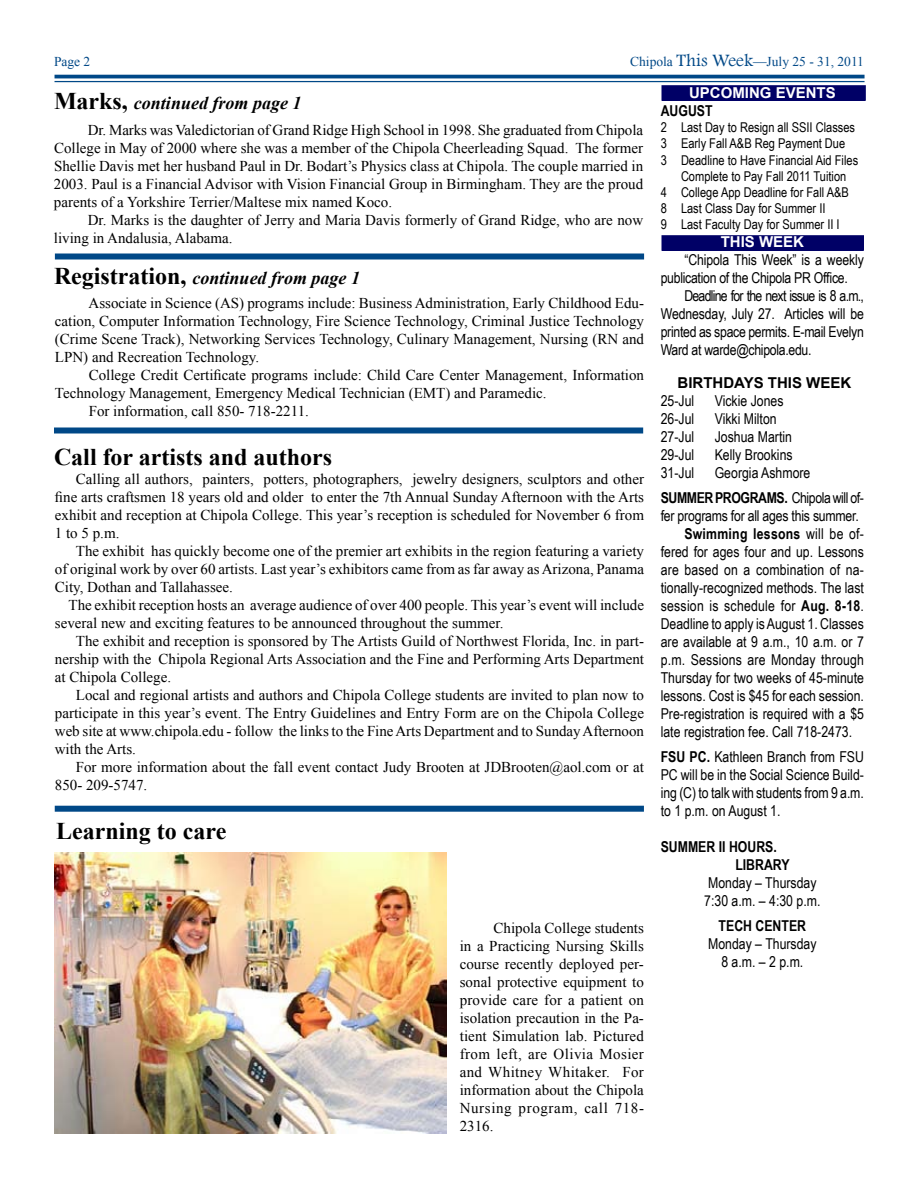
<style>
.page{position:relative;width:918px;height:1188px;background:#fff}
.page>*{position:absolute;margin:0;border:0;box-sizing:border-box;transform-origin:0 0}
.t1{font:700 24px "Times New Roman";color:#000}
.t2{font:italic 700 18px "Times New Roman";color:#000}
.t3{font:15px/18px "Times New Roman";color:#000;text-align:justify}
.t4{font:15px/18px "Arial Narrow";color:#000;text-align:justify}
.t5{font:700 15px/18px "Arial Narrow";color:#000}
.t6{font:15px/18px "Arial Narrow";letter-spacing:-.02em;color:#000}
.t7{font:700 15px "Arial";color:#fff}
.t8{font:700 15px "Arial";color:#000}
.t9{font:13.5px "Arial Narrow";color:#000}
.t10{font:13.5px "Times New Roman";color:#004887}
.s1{font-family:"Footlight MT Light";font-size:18px}
.s2{font-style:normal;font-size:24px}
.s3{font-weight:700}
.s4{font-weight:400}
</style>
<div class="page">
<hr style="left:55px;top:75px;width:810px;height:3px;background:#004887">
<hr style="left:55px;top:81px;width:810px;height:1px;background:#004887">
<div style="left:55px;top:254px;width:589px;height:6px;background:#004887"></div>
<div style="left:662px;top:86px;width:203px;height:14px;background:#006"></div>
<div style="left:662px;top:85px;width:204px;height:16px;border:2px solid #006"></div>
<div style="left:662px;top:236px;width:201px;height:14px;background:#006"></div>
<div style="left:662px;top:235px;width:202px;height:16px;border:2px solid #006"></div>
<div style="left:55px;top:806px;width:589px;height:6px;background:#004887"></div>
<img style="left:55px;top:852px;width:391px;height:282px">
<div style="left:54px;top:428px;width:589px;height:6px;background:#004887"></div>
<p class="t10" style="left:54px;top:53px;width:28px">Page</p>
<p class="t10" style="left:630px;top:53px;width:235px">Chipola <span class="s1">This Week</span>—July 25 - 31, 2011</p>
<p class="t2" style="left:54px;top:90px;width:249px"><span class="s2">Marks,</span> continued from page 1</p>
<p class="t7" style="left:689px;top:83px;width:148px">UPCOMING EVENTS</p>
<p class="t5" style="left:661px;top:101px;width:53px">AUGUST</p>
<p class="t9" style="left:661px;top:117px;width:137px">2 Last Day to Resign all SSII</p>
<p class="t9" style="left:816px;top:117px;width:41px">Classes</p>
<p class="t9" style="left:661px;top:134px;width:186px">3 Early Fall A&amp;B Reg Payment Due</p>
<p class="t9" style="left:661px;top:150px;width:199px">3 Deadline to Have Financial Aid Files</p>
<p class="t9" style="left:681px;top:166px;width:167px">Complete to Pay Fall 2011 Tuition</p>
<p class="t9" style="left:661px;top:182px;width:190px">4 College App Deadline for Fall A&amp;B</p>
<p class="t9" style="left:661px;top:198px;width:162px">8 Last Class Day for Summer II</p>
<p class="t9" style="left:661px;top:215px;width:178px">9 Last Faculty Day for Summer II I</p>
<p class="t7" style="left:721px;top:232px;width:85px">THIS WEEK</p>
<p class="t6" style="left:661px;top:250px;width:205px;text-indent:24px">“Chipola This Week” is a weekly publication of the Chipola PR Office.</p>
<p class="t4" style="left:661px;top:286px;width:205px;text-indent:24px">Deadline for the next issue is 8 a.m., Wednesday, July 27. Articles will be printed as space permits. E-mail Evelyn Ward at warde@chipola.edu.</p>
<p class="t8" style="left:678px;top:373px;width:175px">BIRTHDAYS THIS WEEK</p>
<p class="t4" style="left:661px;top:391px;width:35px">25-Jul</p>
<p class="t4" style="left:715px;top:391px;width:70px">Vickie Jones</p>
<p class="t4" style="left:661px;top:409px;width:35px">26-Jul</p>
<p class="t4" style="left:715px;top:409px;width:63px">Vikki Milton</p>
<p class="t4" style="left:661px;top:427px;width:35px">27-Jul</p>
<p class="t3" style="left:54px;top:121px;width:591px;text-indent:34px">Dr. Marks was Valedictorian of Grand Ridge High School in 1998. She graduated from Chipola College in May of 2000 where she was a member of the Chipola Cheerleading Squad. The former Shellie Davis met her husband Paul in Dr. Bodart’s Physics class at Chipola. The couple married in 2003. Paul is a Financial Advisor with Vision Financial Group in Birmingham. They are the proud parents of a Yorkshire Terrier/Maltese mix named Koco.</p>
<p class="t3" style="left:54px;top:211px;width:591px;text-indent:34px">Dr. Marks is the daughter of Jerry and Maria Davis formerly of Grand Ridge, who are now living in Andalusia, Alabama.</p>
<p class="t2" style="left:54px;top:266px;width:308px"><span class="s2">Registration,</span> continued from page 1</p>
<p class="t3" style="left:55px;top:294px;width:591px;text-indent:34px">Associate in Science (AS) programs include: Business Administration, Early Childhood Edu&shy;cation, Computer Information Technology, Fire Science Technology, Criminal Justice Technology (Crime Scene Track), Networking Services Technology, Culinary Management, Nursing (RN and LPN) and Recreation Technology.</p>
<p class="t3" style="left:89px;top:366px;width:557px">College Credit Certificate programs include: Child Care Center Management, Information</p>
<p class="t3" style="left:55px;top:384px;width:493px">Technology Management, Emergency Medical Technician (EMT) and Paramedic.</p>
<p class="t3" style="left:89px;top:402px;width:222px">For information, call 850- 718-2211.</p>
<p class="t4" style="left:661px;top:427px;width:133px;text-indent:54px">Joshua Martin 29-Jul Kelly Brookins 31-Jul</p>
<h1 class="t1" style="left:54px;top:440px;width:280px">Call for artists and authors</h1>
<p class="t4" style="left:661px;top:459px;width:205px;line-height:25.2px;text-align:center">Georgia Ashmore<br><span class="s3">SUMMERPROGRAMS.</span> Chipola will of-</p>
<p class="t4" style="left:661px;top:506px;width:200px">fer programs for all ages this summer.</p>
<p class="t5" style="left:684px;top:524px;width:181px">Swimming lessons <span class="s4">will be of-</span></p>
<p class="t4" style="left:661px;top:542px;width:205px">fered for ages four and up. Lessons</p>
<p class="t4" style="left:661px;top:560px;width:205px">are based on a combination of na-</p>
<p class="t4" style="left:661px;top:578px;width:205px">tionally-recognized methods. The last</p>
<p class="t4" style="left:661px;top:596px;width:205px">session is schedule for <span class="s3">Aug. 8-18</span>.</p>
<p class="t4" style="left:661px;top:614px;width:205px">Deadline to apply is August 1. Classes</p>
<p class="t4" style="left:661px;top:632px;width:205px">are available at 9 a.m., 10 a.m. or 7</p>
<p class="t4" style="left:661px;top:650px;width:205px">p.m. Sessions are Monday through</p>
<p class="t4" style="left:661px;top:668px;width:205px">Thursday for two weeks of 45-minute</p>
<p class="t4" style="left:661px;top:686px;width:205px">lessons. Cost is $45 for each session.</p>
<p class="t4" style="left:661px;top:704px;width:205px">Pre-registration is required with a $5</p>
<p class="t4" style="left:661px;top:722px;width:193px">late registration fee. Call 718-2473.</p>
<p class="t4" style="left:661px;top:747px;width:205px"><span class="s3">FSU PC.</span> Kathleen Branch from FSU PC will be in the Social Science Build&shy;ing (C) to talk with students from 9 a.m. to 1 p.m. on August 1.</p>
<p class="t5" style="left:735px;top:837px;width:56px;text-indent:-75px">SUMMER II HOURS.<br>Library</p>
<p class="t4" style="left:704px;top:873px;width:118px">Monday – Thursday<br>7:30 a.m. – 4:30 p.m.</p>
<p class="t5" style="left:719px;top:916px;width:88px">Tech Center</p>
<p class="t4" style="left:708px;top:934px;width:110px;text-align:center">Monday – Thursday<br>8 a.m. – 2 p.m.</p>
<p class="t3" style="left:55px;top:469px;width:591px;text-indent:21px">Calling all authors, painters, potters, photographers, jewelry designers, sculptors and other fine arts craftsmen 18 years old and older to enter the 7th Annual Sunday Afternoon with the Arts exhibit and reception at Chipola College. This year’s reception is scheduled for November 6 from 1 to 5 p.m.</p>
<p class="t3" style="left:55px;top:541px;width:591px;text-indent:21px">The exhibit has quickly become one of the premier art exhibits in the region featuring a variety of original work by over 60 artists. Last year’s exhibitors came from as far away asArizona, Panama City, Dothan and Tallahassee.</p>
<p class="t3" style="left:55px;top:595px;width:591px;text-indent:14px">The exhibit reception hosts an average audience of over 400 people. This year’s event will include several new and exciting features to be announced throughout the summer.</p>
<p class="t3" style="left:55px;top:631px;width:591px;text-indent:21px">The exhibit and reception is sponsored by The Artists Guild of Northwest Florida, Inc. in part&shy;nership with the Chipola Regional Arts Association and the Fine and Performing Arts Department at Chipola College.</p>
<p class="t3" style="left:55px;top:685px;width:591px;text-indent:21px">Local and regional artists and authors and Chipola College students are invited to plan now to participate in this year’s event. The Entry Guidelines and Entry Form are on the Chipola College web site at www.chipola.edu - follow the links to the FineArts Department and to SundayAfternoon with the Arts.</p>
<p class="t3" style="left:55px;top:757px;width:591px;text-indent:21px">For more information about the fall event contact Judy Brooten at JDBrooten@aol.com or at<br>850- 209-5747.</p>
<h1 class="t1" style="left:56px;top:815px;width:172px">Learning to care</h1>
<p class="t3" style="left:460px;top:918px;width:186px;text-indent:34px">Chipola College students in a Practicing Nursing Skills course recently deployed per&shy;sonal protective equipment to provide care for a patient on isolation precaution in the Pa&shy;tient Simulation lab. Pictured from left, are Olivia Mosier and Whitney Whitaker. For information about the Chipola Nursing program, call 718- 2316.</p>
</div>
